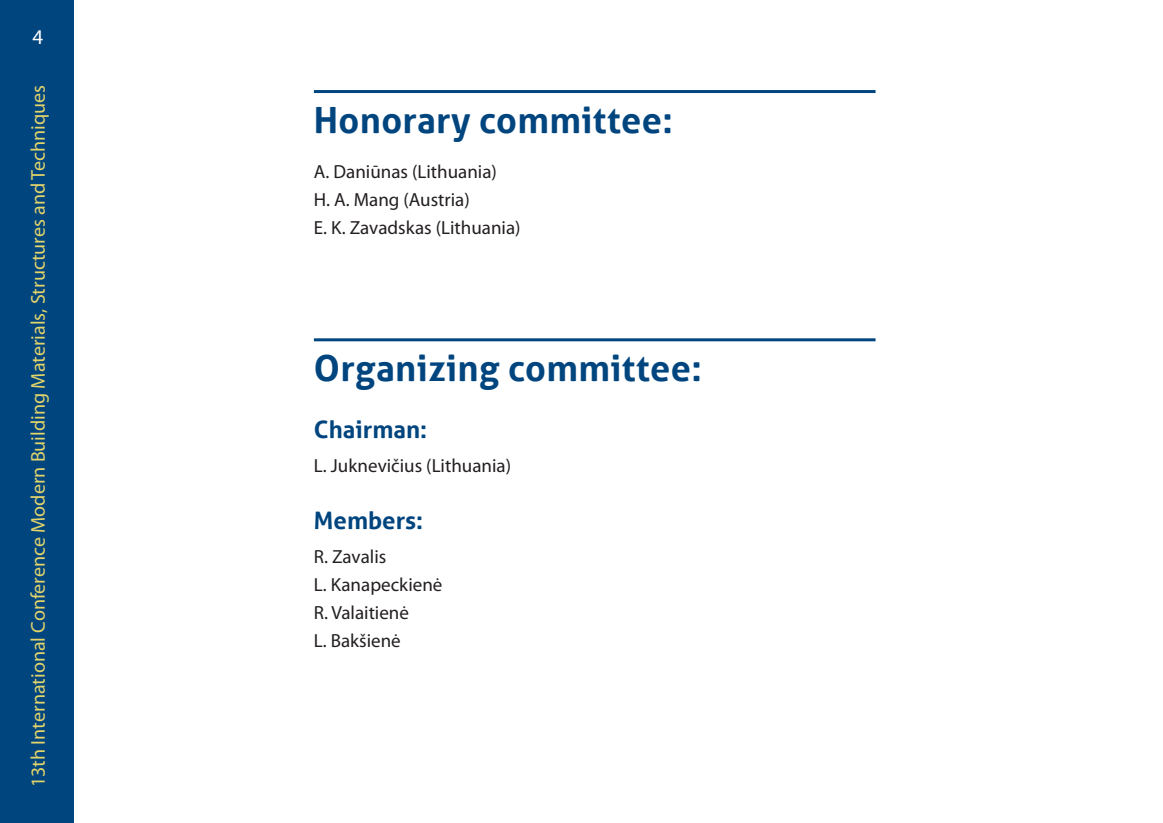
<style>
.page{position:relative;width:1163px;height:823px;background:#fff}
.page>*{position:absolute;margin:0;border:0;box-sizing:border-box;transform-origin:0 0}
.t1{font:700 36px "Aller";letter-spacing:.01em;color:#01457f}
.t2{font:700 24px "Aller";color:#01457f}
.t3{font:21px "Myriad Pro";color:#fff}
.t4{font:20px "Myriad Pro";color:#e2d46a}
.t5{font:19px/28px "Myriad Pro";color:#231f20}
</style>
<div class="page">
<div style="left:0;top:0;width:74px;height:822px;background:#01457f"></div>
<hr style="left:314px;top:90px;width:561px;height:3px;background:#01457f">
<hr style="left:314px;top:338px;width:561px;height:3px;background:#01457f">
<p class="t3" style="left:33px;top:24px;width:12px">4</p>
<p class="t4" style="left:26px;top:786px;width:703px;rotate:-90deg">13th International Conference Modern Building Materials, Structures and Techniques</p>
<h1 class="t1" style="left:314px;top:98px;width:360px">Honorary committee:</h1>
<p class="t5" style="left:314px;top:157px;width:208px">A. Daniūnas (Lithuania)<br>H. A. Mang (Austria)<br>E. K. Zavadskas (Lithuania)</p>
<h1 class="t1" style="left:314px;top:346px;width:389px">Organizing committee:</h1>
<p class="t2" style="left:314px;top:414px;width:115px">Chairman:</p>
<p class="t5" style="left:314px;top:451px;width:199px">L. Juknevičius (Lithuania)</p>
<p class="t2" style="left:314px;top:505px;width:111px">Members:</p>
<p class="t5" style="left:314px;top:542px;width:130px">R. Zavalis<br>L. Kanapeckienė<br>R. Valaitienė<br>L. Bakšienė</p>
</div>
